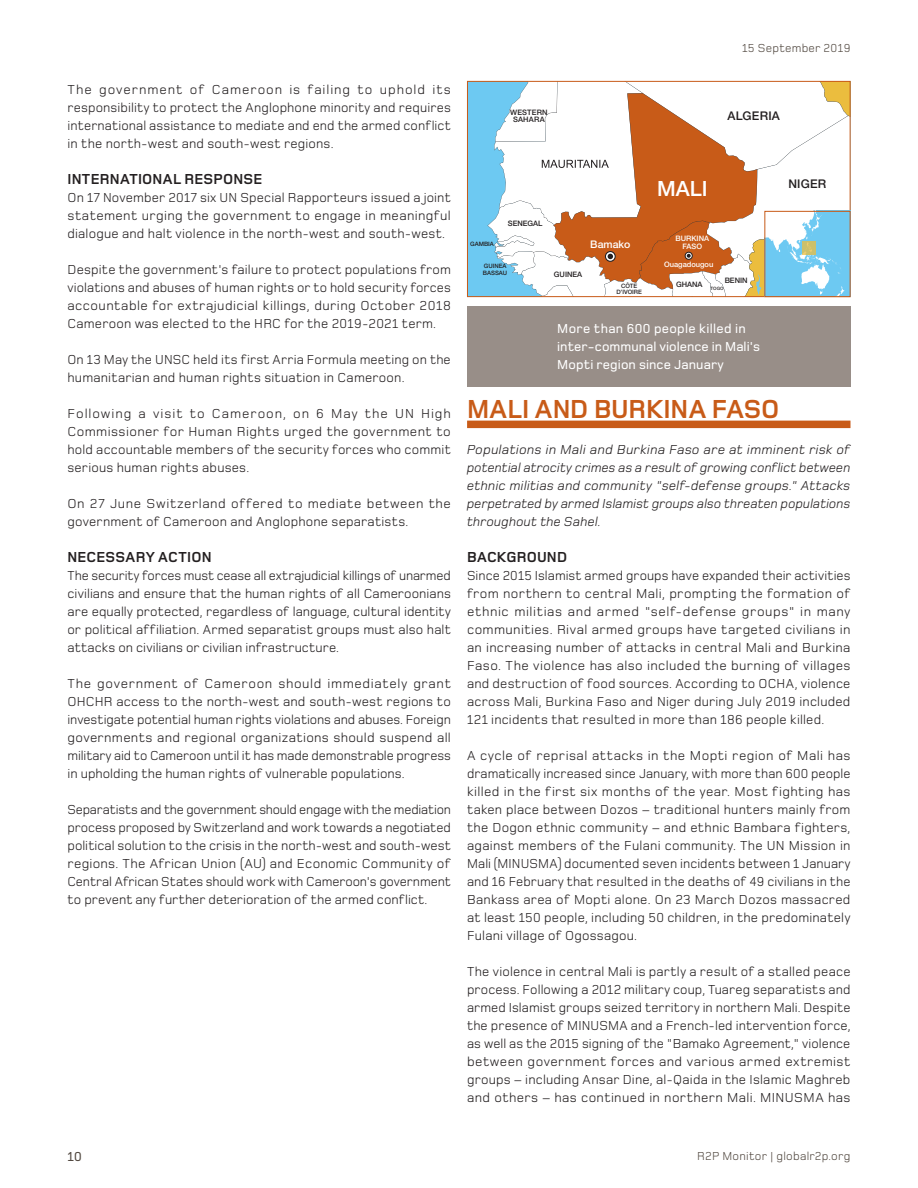
<style>
.page{position:relative;width:918px;height:1188px;background:#fff}
.page>*{position:absolute;margin:0;border:0;box-sizing:border-box;transform-origin:0 0}
.t1{font:700 27px "Foundry Monoline";letter-spacing:-.005em;color:#c85b18}
.t2{font:500 21px "Helvetica Neue";color:#fff}
.t3{font:700 15px "Foundry Monoline";letter-spacing:.01em;color:#231f20}
.t4{font:13.5px/18px "Foundry Monoline";letter-spacing:.015em;color:#231f20;text-align:justify}
.t5{font:italic 13.5px/18px "Foundry Monoline";letter-spacing:.01em;color:#231f20;text-align:justify}
.t6{font:13.5px/18px "Foundry Monoline";letter-spacing:.035em;color:#231f20}
.t7{font:500 13.5px/18px "Foundry Monoline";letter-spacing:.01em;color:#fff}
.t8{font:500 13.5px "Foundry Monoline";color:#524941}
.t9{font:12px "Foundry Monoline";letter-spacing:.02em;color:#524941}
.t10{font:500 12px "Helvetica Neue";letter-spacing:.015em;color:#231f20}
.t11{font:500 10.5px "Helvetica Neue";color:#fff}
.t12{font:500 7.5px "Helvetica Neue";color:#231f20}
.t13{font:500 7.5px/7.5px "Helvetica Neue";color:#fff;text-align:center}
.t14{font:500 7.5px/7.5px "Helvetica Neue";letter-spacing:.025em;color:#231f20;text-align:center}
.t15{font:500 6px/7.2px "Helvetica Neue";color:#231f20}
.t16{font:500 4.5px "Helvetica Neue";color:#231f20}
</style>
<div class="page">
<div style="left:467px;top:81px;width:383px;height:216px;background:#6dc9f2"></div>
<svg style="left:487px;top:81px;width:364px;height:216px;background:#ddcabb"></svg>
<div style="left:764px;top:211px;width:86px;height:86px;border:1px solid #c85b18"></div>
<svg style="left:802px;top:242px;width:14px;height:13px"></svg>
<div style="left:467px;top:421px;width:383px;height:7px;background:#c85b18"></div>
<div style="left:467px;top:306px;width:383px;height:81px;background:#988e88"></div>
<p class="t4" style="left:68px;top:80px;width:385px">The government of Cameroon is failing to uphold its responsibility to protect the Anglophone minority and requires international assistance to mediate and end the armed conflict in the north-west and south-west regions.</p>
<p class="t3" style="left:68px;top:170px;width:196px">INTERNATIONAL RESPONSE</p>
<p class="t4" style="left:68px;top:188px;width:385px">On 17 November 2017 six UN Special Rapporteurs issued a joint statement urging the government to engage in meaningful dialogue and halt violence in the north-west and south-west.</p>
<p class="t4" style="left:68px;top:260px;width:385px">Despite the government's failure to protect populations from violations and abuses of human rights or to hold security forces accountable for extrajudicial killings, during October 2018<br>Cameroon was elected to the HRC for the 2019-2021 term.</p>
<p class="t4" style="left:68px;top:350px;width:385px">On 13 May the UNSC held its first Arria Formula meeting on the humanitarian and human rights situation in Cameroon.</p>
<p class="t4" style="left:68px;top:404px;width:385px">Following a visit to Cameroon, on 6 May the UN High Commissioner for Human Rights urged the government to hold accountable members of the security forces who commit serious human rights abuses.</p>
<p class="t6" style="left:68px;top:494px;width:385px">On 27 June Switzerland offered to mediate between the government of Cameroon and Anglophone separatists.</p>
<p class="t3" style="left:68px;top:548px;width:146px">NECESSARY ACTION</p>
<p class="t4" style="left:68px;top:566px;width:385px">The security forces must cease all extrajudicial killings of unarmed civilians and ensure that the human rights of all Cameroonians are equally protected, regardless of language, cultural identity or political affiliation. Armed separatist groups must also halt attacks on civilians or civilian infrastructure.</p>
<p class="t4" style="left:68px;top:674px;width:385px">The government of Cameroon should immediately grant OHCHR access to the north-west and south-west regions to investigate potential human rights violations and abuses. Foreign governments and regional organizations should suspend all military aid to Cameroon until it has made demonstrable progress in upholding the human rights of vulnerable populations.</p>
<p class="t4" style="left:68px;top:800px;width:385px">Separatists and the government should engage with the mediation process proposed by Switzerland and work towards a negotiated political solution to the crisis in the north-west and south-west regions. The African Union (AU) and Economic Community of Central African States should work with Cameroon's government to prevent any further deterioration of the armed conflict.</p>
<p class="t14" style="left:510px;top:108px;width:39px">WESTERN<br>SAHARA</p>
<p class="t9" style="left:742px;top:41px;width:110px">15 September 2019</p>
<p class="t10" style="left:728px;top:108px;width:54px">ALGERIA</p>
<p class="t15" style="left:470px;top:240px;width:25px">GAMBIA</p>
<p class="t12" style="left:508px;top:219px;width:36px">SENEGAL</p>
<p class="t15" style="left:483px;top:262px;width:26px">GUINEA<br>BASSAU</p>
<p class="t11" style="left:590px;top:238px;width:42px">Bamako</p>
<p class="t12" style="left:554px;top:269px;width:30px">GUINEA</p>
<p class="t15" style="left:621px;top:283px;width:18px">CÔTE</p>
<p class="t15" style="left:616px;top:289px;width:27px">D’IVOIRE</p>
<h2 class="t2" style="left:657px;top:176px;width:52px">MALI</h2>
<p class="t13" style="left:675px;top:235px;width:35px">BURKINA<br>FASO</p>
<p class="t13" style="left:664px;top:261px;width:51px">Ouagadougou</p>
<p class="t12" style="left:725px;top:276px;width:24px">BENIN</p>
<p class="t12" style="left:676px;top:280px;width:28px">GHANA</p>
<p class="t16" style="left:711px;top:286px;width:14px">TOGO</p>
<p class="t10" style="left:788px;top:177px;width:39px">NIGER</p>
<p class="t7" style="left:557px;top:320px;width:204px">More than 600 people killed in inter-communal violence in Mali's<br>Mopti region since January</p>
<h1 class="t1" style="left:467px;top:394px;width:314px">MALI AND BURKINA FASO</h1>
<p class="t5" style="left:467px;top:440px;width:385px">Populations in Mali and Burkina Faso are at imminent risk of potential atrocity crimes as a result of growing conflict between ethnic militias and community "self-defense groups." Attacks perpetrated by armed Islamist groups also threaten populations throughout the Sahel.</p>
<p class="t3" style="left:467px;top:548px;width:102px">BACKGROUND</p>
<p class="t4" style="left:467px;top:566px;width:385px">Since 2015 Islamist armed groups have expanded their activities from northern to central Mali, prompting the formation of ethnic militias and armed "self-defense groups" in many communities. Rival armed groups have targeted civilians in an increasing number of attacks in central Mali and Burkina Faso. The violence has also included the burning of villages and destruction of food sources. According to OCHA, violence across Mali, Burkina Faso and Niger during July 2019 included 121 incidents that resulted in more than 186 people killed.</p>
<p class="t4" style="left:467px;top:746px;width:385px">A cycle of reprisal attacks in the Mopti region of Mali has dramatically increased since January, with more than 600 people killed in the first six months of the year. Most fighting has taken place between Dozos – traditional hunters mainly from the Dogon ethnic community – and ethnic Bambara fighters, against members of the Fulani community. The UN Mission in Mali (MINUSMA) documented seven incidents between 1 January and 16 February that resulted in the deaths of 49 civilians in the Bankass area of Mopti alone. On 23 March Dozos massacred at least 150 people, including 50 children, in the predominately Fulani village of Ogossagou.</p>
<p class="t4" style="left:467px;top:962px;width:385px">The violence in central Mali is partly a result of a stalled peace process. Following a 2012 military coup, Tuareg separatists and armed Islamist groups seized territory in northern Mali. Despite the presence of MINUSMA and a French-led intervention force, as well as the 2015 signing of the "Bamako Agreement," violence between government forces and various armed extremist groups – including Ansar Dine, al-Qaida in the Islamic Maghreb and others – has continued in northern Mali. MINUSMA has</p>
<p class="t8" style="left:68px;top:1149px;width:16px">10</p>
<p class="t9" style="left:697px;top:1149px;width:155px">R2P Monitor | globalr2p.org</p>
</div>
